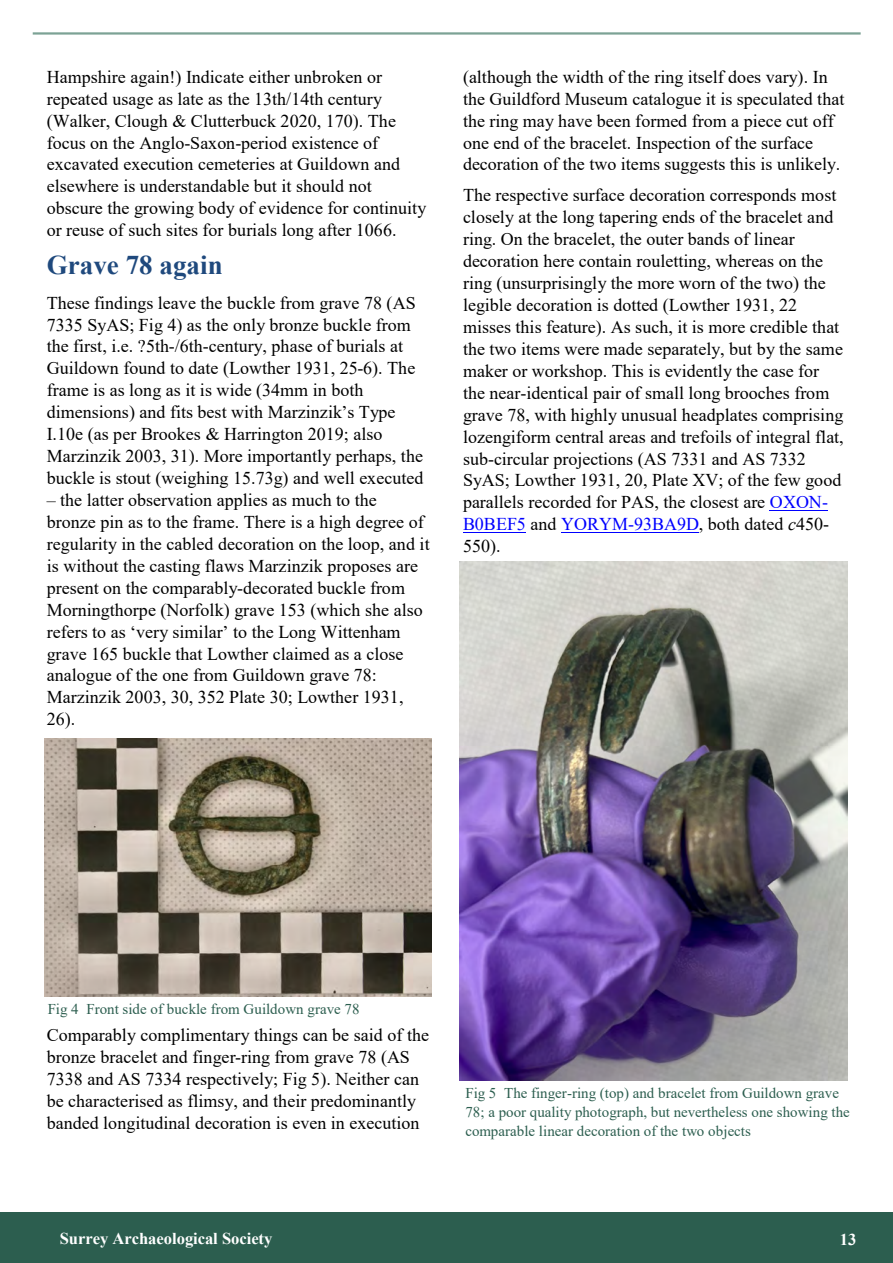
<style>
.page{position:relative;width:893px;height:1263px;background:#fff}
.page>*{position:absolute;margin:0;border:0;box-sizing:border-box;transform-origin:0 0}
.t1{font:700 27px "Times New Roman";color:#1f497d}
.t2{font:18px/21.9px "Times New Roman";color:#000}
.t3{font:700 16.5px "Times New Roman";color:#fff}
.t4{font:15px/18.9px "Times New Roman";color:#2c5e4f}
.s1{color:#00f}
.s2{font-style:italic}
</style>
<div class="page">
<div style="left:0;top:1212px;width:893px;height:51px;background:#2c5e4f"></div>
<hr style="left:33px;top:32px;width:828px;height:3px;background:#7ca295">
<hr style="left:770px;top:510px;width:58px;height:1px;background:#00f">
<hr style="left:463px;top:532px;width:63px;height:1px;background:#00f">
<hr style="left:561px;top:532px;width:138px;height:1px;background:#00f">
<img style="left:44px;top:738px;width:388px;height:258px">
<img style="left:459px;top:562px;width:389px;height:518px">
<p class="t2" style="left:47px;top:65px;width:381px">Hampshire again!) Indicate either unbroken or repeated usage as late as the 13th/14th century (Walker, Clough &amp; Clutterbuck 2020, 170). The focus on the Anglo-Saxon-period existence of excavated execution cemeteries at Guildown and elsewhere is understandable but it should not obscure the growing body of evidence for continuity or reuse of such sites for burials long after 1066.</p>
<p class="t1" style="left:47px;top:246px;width:178px">Grave 78 again</p>
<p class="t2" style="left:47px;top:291px;width:378px">These findings leave the buckle from grave 78 (AS 7335 SyAS; Fig 4) as the only bronze buckle from the first, i.e. ?5th-/6th-century, phase of burials at Guildown found to date (Lowther 1931, 25-6). The frame is as long as it is wide (34mm in both dimensions) and fits best with Marzinzik’s Type I.10e (as per Brookes &amp; Harrington 2019; also Marzinzik 2003, 31). More importantly perhaps, the buckle is stout (weighing 15.73g) and well executed</p>
<p class="t2" style="left:47px;top:488px;width:384px">– the latter observation applies as much to the bronze pin as to the frame. There is a high degree of regularity in the cabled decoration on the loop, and it is without the casting flaws Marzinzik proposes are present on the comparably-decorated buckle from Morningthorpe (Norfolk) grave 153 (which she also refers to as ‘very similar’ to the Long Wittenham grave 165 buckle that Lowther claimed as a close analogue of the one from Guildown grave 78:<br>Marzinzik 2003, 30, 352 Plate 30; Lowther 1931, 26).</p>
<p class="t2" style="left:463px;top:65px;width:383px">(although the width of the ring itself does vary). In the Guildford Museum catalogue it is speculated that the ring may have been formed from a piece cut off one end of the bracelet. Inspection of the surface decoration of the two items suggests this is unlikely.</p>
<p class="t2" style="left:463px;top:184px;width:382px">The respective surface decoration corresponds most closely at the long tapering ends of the bracelet and ring. On the bracelet, the outer bands of linear decoration here contain rouletting, whereas on the ring (unsurprisingly the more worn of the two) the legible decoration is dotted (Lowther 1931, 22 misses this feature). As such, it is more credible that the two items were made separately, but by the same maker or workshop. This is evidently the case for the near-identical pair of small long brooches from grave 78, with highly unusual headplates comprising lozengiform central areas and trefoils of integral flat, sub-circular projections (AS 7331 and AS 7332<br>SyAS; Lowther 1931, 20, Plate XV; of the few good parallels recorded for PAS, the closest are <span class="s1">OXON-B0BEF5</span> and <span class="s1">YORYM-93BA9D</span>, both dated <span class="s2">c</span>450- 550).</p>
<p class="t4" style="left:48px;top:999px;width:313px">Fig 4 Front side of buckle from Guildown grave 78</p>
<p class="t2" style="left:47px;top:1024px;width:384px">Comparably complimentary things can be said of the bronze bracelet and finger-ring from grave 78 (AS 7338 and AS 7334 respectively; Fig 5). Neither can be characterised as flimsy, and their predominantly banded longitudinal decoration is even in execution</p>
<p class="t4" style="left:465px;top:1083px;width:386px">Fig 5 The finger-ring (top) and bracelet from Guildown grave<br>78; a poor quality photograph, but nevertheless one showing the comparable linear decoration of the two objects</p>
<p class="t3" style="left:60px;top:1227px;width:214px">Surrey Archaeological Society</p>
<p class="t3" style="left:840px;top:1228px;width:18px">13</p>
</div>
